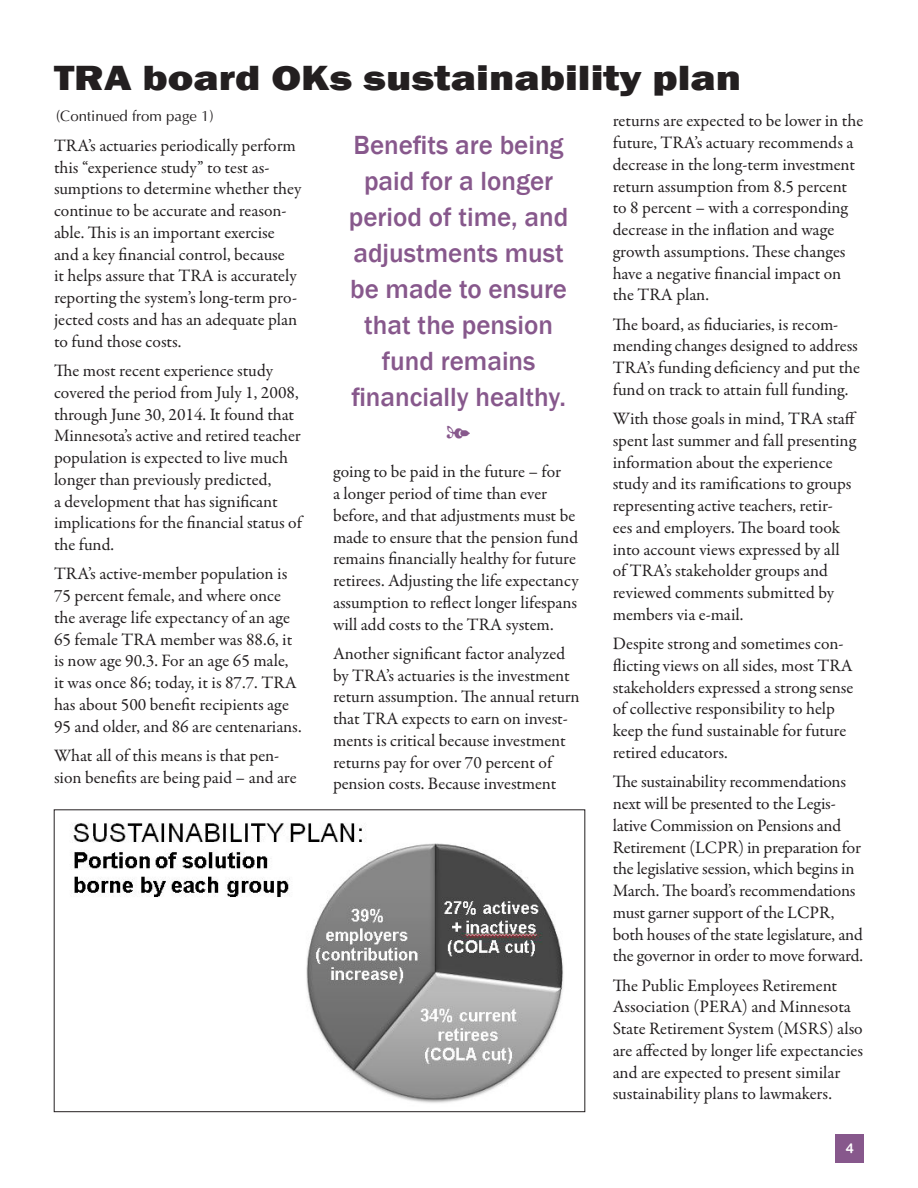
<style>
.page{position:relative;width:918px;height:1188px;background:#fff}
.page>*{position:absolute;margin:0;border:0;box-sizing:border-box;transform-origin:0 0}
.Main_Heading{font:800 36px "Franklin Gothic";color:#231f20;scale:1.2 1}
.Boxed_Subhead{font:500 27px/36px "Franklin Gothic";color:#87588c;text-align:center}
.Boxed_Subhead-2{font:27px "Garamond Premr Pro";color:#87588c}
.Main_Body{font:17.55px/21.8px "Garamond Premr Pro";letter-spacing:-.005em;color:#231f20}
.t1{font:15px "Ottawa Plain";color:#231f20}
.Main_Body-2{font:13.5px "Arial Rounded MT Bold";color:#fff}
</style>
<div class="page">
<div style="left:836px;top:1134px;width:28px;height:29px;background:#87588c"></div>
<img style="left:72px;top:823px;width:492px;height:280px">
<div style="left:54px;top:810px;width:531px;height:302px;border:1px solid #231f20"></div>
<p class="Main_Heading" style="left:54px;top:55px;width:574px">TRA board OKs sustainability plan</p>
<p class="Main_Body" style="left:613px;top:110px;width:252px">returns are expected to be lower in the future, TRA’s actuary recommends a decrease in the long-term investment return assumption from 8.5 percent to 8 percent – with a corresponding decrease in the inflation and wage growth assumptions. These changes have a negative financial impact on the TRA plan.</p>
<p class="Main_Body" style="left:613px;top:314px;width:249px">The board, as fiduciaries, is recom&shy;mending changes designed to address TRA’s funding deficiency and put the fund on track to attain full funding.</p>
<p class="Main_Body" style="left:613px;top:408px;width:245px">With those goals in mind, TRA staff spent last summer and fall presenting information about the experience study and its ramifications to groups representing active teachers, retir&shy;ees and employers. The board took into account views expressed by all of TRA’s stakeholder groups and reviewed comments submitted by members via e-mail.</p>
<p class="Main_Body" style="left:613px;top:633px;width:242px">Despite strong and sometimes con&shy;flicting views on all sides, most TRA stakeholders expressed a strong sense of collective responsibility to help keep the fund sustainable for future retired educators.</p>
<p class="Main_Body" style="left:613px;top:771px;width:252px">The sustainability recommendations next will be presented to the Legis&shy;lative Commission on Pensions and Retirement (LCPR) in preparation for the legislative session, which begins in March. The board’s recommendations must garner support of the LCPR, both houses of the state legislature, and the governor in order to move forward.</p>
<p class="Main_Body" style="left:613px;top:975px;width:252px">The Public Employees Retirement Association (PERA) and Minnesota State Retirement System (MSRS) also are affected by longer life expectancies and are expected to present similar sustainability plans to lawmakers.</p>
<p class="t1" style="left:56px;top:107px;width:159px">(Continued from page 1)</p>
<p class="Main_Body" style="left:54px;top:135px;width:249px">TRA’s actuaries periodically perform this “experience study” to test as&shy;sumptions to determine whether they continue to be accurate and reason&shy;able. This is an important exercise and a key financial control, because<br>it helps assure that TRA is accurately reporting the system’s long-term pro&shy;jected costs and has an adequate plan to fund those costs.</p>
<p class="Main_Body" style="left:54px;top:360px;width:249px">The most recent experience study covered the period from July 1, 2008, through June 30, 2014. It found that Minnesota’s active and retired teacher population is expected to live much longer than previously predicted,<br>a development that has significant implications for the financial status of the fund.</p>
<p class="Main_Body" style="left:54px;top:563px;width:249px">TRA’s active-member population is 75 percent female, and where once the average life expectancy of an age 65 female TRA member was 88.6, it is now age 90.3. For an age 65 male, it was once 86; today, it is 87.7. TRA has about 500 benefit recipients age 95 and older, and 86 are centenarians.</p>
<p class="Main_Body" style="left:54px;top:745px;width:244px">What all of this means is that pen&shy;sion benefits are being paid – and are</p>
<p class="Boxed_Subhead" style="left:349px;top:127px;width:221px">Benefits are being paid for a longer period of time, and adjustments must be made to ensure that the pension fund remains financially healthy.</p>
<p class="Boxed_Subhead-2" style="left:446px;top:414px;width:27px">•</p>
<p class="Main_Body" style="left:333px;top:461px;width:247px">going to be paid in the future – for<br>a longer period of time than ever before, and that adjustments must be made to ensure that the pension fund remains financially healthy for future retirees. Adjusting the life expectancy assumption to reflect longer lifespans will add costs to the TRA system.</p>
<p class="Main_Body" style="left:333px;top:643px;width:248px">Another significant factor analyzed by TRA’s actuaries is the investment return assumption. The annual return that TRA expects to earn on invest&shy;ments is critical because investment returns pay for over 70 percent of pension costs. Because investment</p>
<p class="Main_Body-2" style="left:846px;top:1141px;width:10px">4</p>
</div>
